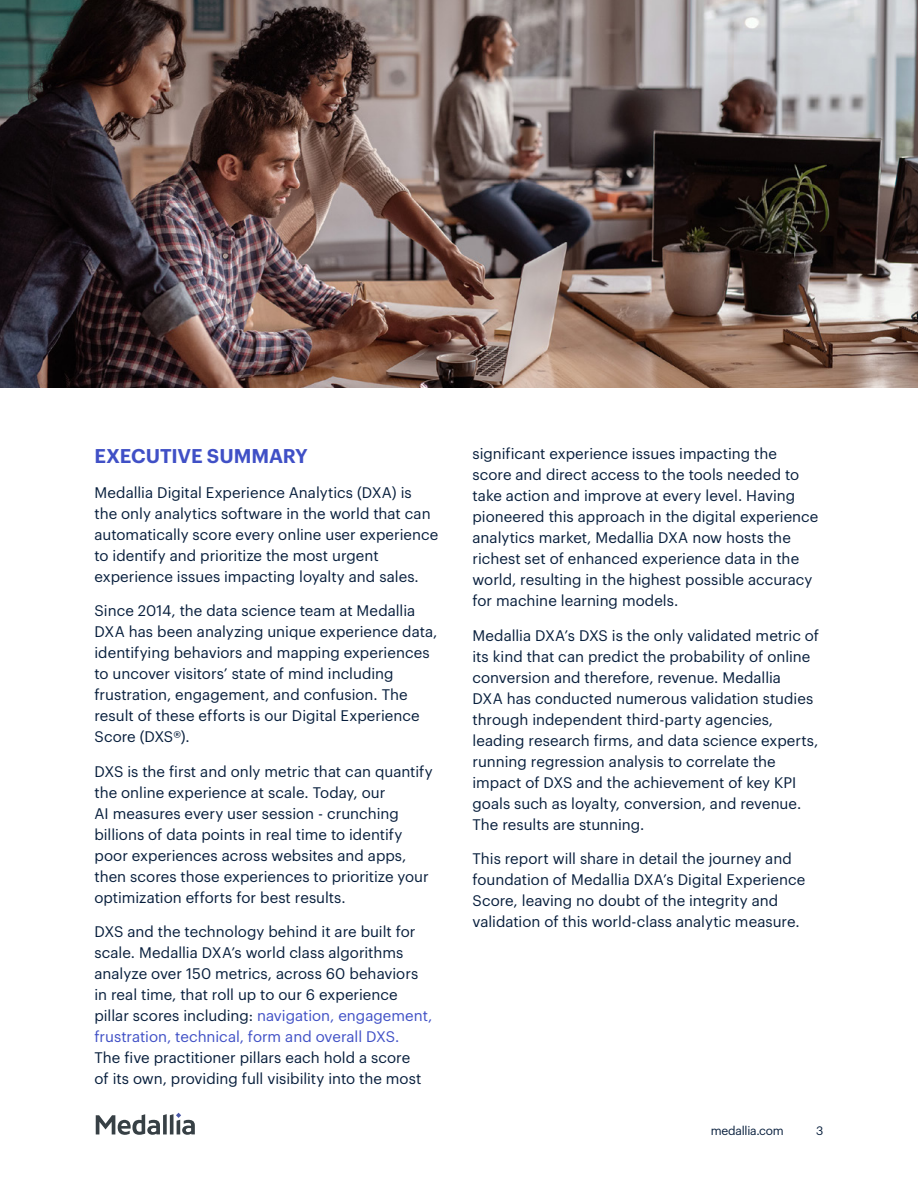
<style>
.page{position:relative;width:918px;height:1188px;background:#fff}
.page>*{position:absolute;margin:0;border:0;box-sizing:border-box;transform-origin:0 0}
.t1{font:600 19.5px "Graphik";letter-spacing:-.01em;color:#4050c6}
.t2{font:15px/21px "Graphik";color:#071e3c}
.t3{font:12px "Graphik";letter-spacing:-.02em;color:#071e3c}
.s1{color:#4050c6}
</style>
<div class="page">
<img style="left:0;top:0;width:918px;height:388px">
<svg style="left:96px;top:1113px;width:99px;height:22px"></svg>
<h1 class="t1" style="left:94px;top:441px;width:215px">EXECUTIVE SUMMARY</h1>
<p class="t2" style="left:94px;top:481px;width:345px">Medallia Digital Experience Analytics (DXA) is<br>the only analytics software in the world that can automatically score every online user experience to identify and prioritize the most urgent experience issues impacting loyalty and sales.</p>
<p class="t2" style="left:94px;top:599px;width:344px">Since 2014, the data science team at Medallia DXA has been analyzing unique experience data, identifying behaviors and mapping experiences to uncover visitors’ state of mind including frustration, engagement, and confusion. The result of these efforts is our Digital Experience Score (DXS®).</p>
<p class="t2" style="left:94px;top:760px;width:340px">DXS is the first and only metric that can quantify the online experience at scale. Today, our<br>AI measures every user session - crunching billions of data points in real time to identify poor experiences across websites and apps, then scores those experiences to prioritize your optimization efforts for best results.</p>
<p class="t2" style="left:94px;top:920px;width:339px">DXS and the technology behind it are built for scale. Medallia DXA’s world class algorithms analyze over 150 metrics, across 60 behaviors in real time, that roll up to our 6 experience pillar scores including: <span class="s1">navigation, engagement, frustration, technical, form and overall DXS.</span></p>
<p class="t2" style="left:94px;top:1046px;width:328px">The five practitioner pillars each hold a score of its own, providing full visibility into the most</p>
<p class="t2" style="left:472px;top:442px;width:348px">significant experience issues impacting the score and direct access to the tools needed to take action and improve at every level. Having pioneered this approach in the digital experience analytics market, Medallia DXA now hosts the richest set of enhanced experience data in the world, resulting in the highest possible accuracy for machine learning models.</p>
<p class="t2" style="left:472px;top:624px;width:348px">Medallia DXA’s DXS is the only validated metric of its kind that can predict the probability of online conversion and therefore, revenue. Medallia<br>DXA has conducted numerous validation studies through independent third-party agencies, leading research firms, and data science experts, running regression analysis to correlate the impact of DXS and the achievement of key KPI goals such as loyalty, conversion, and revenue.<br>The results are stunning.</p>
<p class="t2" style="left:472px;top:847px;width:334px">This report will share in detail the journey and foundation of Medallia DXA’s Digital Experience Score, leaving no doubt of the integrity and validation of this world-class analytic measure.</p>
<p class="t3" style="left:711px;top:1121px;width:74px">medallia.com</p>
<p class="t3" style="left:816px;top:1121px;width:9px">3</p>
</div>
